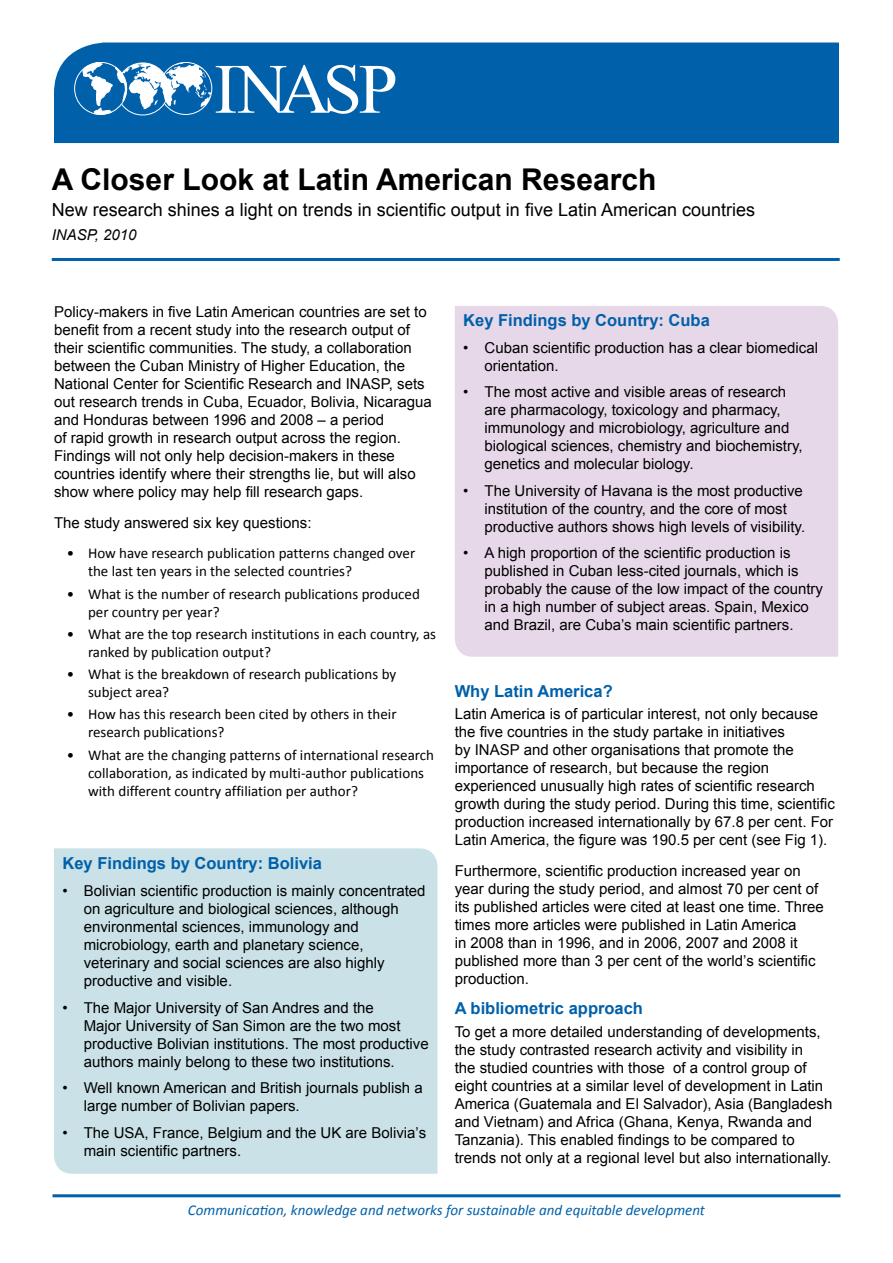
<style>
.page{position:relative;width:893px;height:1263px;background:#fff}
.page>*{position:absolute;margin:0;border:0;box-sizing:border-box;transform-origin:0 0}
.t1{font:700 30px "Arial";color:#000}
.t2{font:18px "Arial";color:#000}
.t3{font:700 16.5px "Arial";color:#0060a9}
.t4{font:15px/18px "Arial";color:#000}
.t5{font:15px/18px "Calibri";color:#000}
.t6{font:italic 15px "Calibri";color:#0060a9}
.t7{font:italic 15px "Arial";color:#000}
</style>
<div class="page">
<div style="left:54px;top:43px;width:785px;height:100px;background:#0060a9"></div>
<svg style="left:74px;top:62px;width:321px;height:53px"></svg>
<hr style="left:53px;top:258px;width:785px;height:3px;background:#0060a9">
<hr style="left:54px;top:1194px;width:785px;height:3px;background:#0060a9">
<div style="left:54px;top:848px;width:383px;height:326px;background:#c9e1e7"></div>
<div style="left:455px;top:306px;width:383px;height:351px;background:#e7d8e9"></div>
<h1 class="t1" style="left:52px;top:159px;width:606px">A Closer Look at Latin American Research</h1>
<p class="t2" style="left:52px;top:198px;width:705px">New research shines a light on trends in scientific output in five Latin American countries</p>
<p class="t7" style="left:52px;top:225px;width:86px">INASP, 2010</p>
<p class="t4" style="left:54px;top:303px;width:379px">Policy-makers in five Latin American countries are set to benefit from a recent study into the research output of their scientific communities. The study, a collaboration between the Cuban Ministry of Higher Education, the National Center for Scientific Research and INASP, sets out research trends in Cuba, Ecuador, Bolivia, Nicaragua and Honduras between 1996 and 2008 – a period<br>of rapid growth in research output across the region.<br>Findings will not only help decision-makers in these countries identify where their strengths lie, but will also show where policy may help fill research gaps.</p>
<p class="t4" style="left:54px;top:513px;width:259px">The study answered six key questions:</p>
<p class="t5" style="left:88px;top:544px;width:329px;text-indent:-21px">• How have research publication patterns changed over the last ten years in the selected countries?</p>
<p class="t5" style="left:88px;top:585px;width:333px;text-indent:-21px">• What is the number of research publications produced per country per year?</p>
<p class="t5" style="left:88px;top:625px;width:350px;text-indent:-21px">• What are the top research institutions in each country, as ranked by publication output?</p>
<p class="t5" style="left:88px;top:665px;width:310px;text-indent:-21px">• What is the breakdown of research publications by subject area?</p>
<p class="t5" style="left:88px;top:705px;width:310px;text-indent:-21px">• How has this research been cited by others in their research publications?</p>
<p class="t5" style="left:88px;top:746px;width:348px;text-indent:-21px">• What are the changing patterns of international research collaboration, as indicated by multi-author publications with different country affiliation per author?</p>
<p class="t3" style="left:63px;top:852px;width:261px">Key Findings by Country: Bolivia</p>
<p class="t4" style="left:84px;top:882px;width:343px;text-indent:-21px">• Bolivian scientific production is mainly concentrated on agriculture and biological sciences, although environmental sciences, immunology and microbiology, earth and planetary science, veterinary and social sciences are also highly productive and visible.</p>
<p class="t4" style="left:84px;top:998px;width:346px;text-indent:-21px">• The Major University of San Andres and the<br>Major University of San Simon are the two most productive Bolivian institutions. The most productive authors mainly belong to these two institutions.</p>
<p class="t4" style="left:84px;top:1079px;width:341px;text-indent:-21px">• Well known American and British journals publish a large number of Bolivian papers.</p>
<p class="t4" style="left:84px;top:1123px;width:344px;text-indent:-21px">• The USA, France, Belgium and the UK are Bolivia’s main scientific partners.</p>
<p class="t3" style="left:463px;top:310px;width:248px">Key Findings by Country: Cuba</p>
<p class="t4" style="left:484px;top:339px;width:335px;text-indent:-21px">• Cuban scientific production has a clear biomedical orientation.</p>
<p class="t4" style="left:484px;top:383px;width:320px;text-indent:-21px">• The most active and visible areas of research are pharmacology, toxicology and pharmacy, immunology and microbiology, agriculture and biological sciences, chemistry and biochemistry, genetics and molecular biology.</p>
<p class="t4" style="left:484px;top:482px;width:322px;text-indent:-21px">• The University of Havana is the most productive institution of the country, and the core of most productive authors shows high levels of visibility.</p>
<p class="t4" style="left:484px;top:544px;width:340px;text-indent:-21px">• A high proportion of the scientific production is published in Cuban less-cited journals, which is probably the cause of the low impact of the country in a high number of subject areas. Spain, Mexico and Brazil, are Cuba’s main scientific partners.</p>
<p class="t3" style="left:455px;top:680px;width:159px">Why Latin America?</p>
<p class="t4" style="left:455px;top:705px;width:382px">Latin America is of particular interest, not only because the five countries in the study partake in initiatives<br>by INASP and other organisations that promote the importance of research, but because the region experienced unusually high rates of scientific research growth during the study period. During this time, scientific production increased internationally by 67.8 per cent. For Latin America, the figure was 190.5 per cent (see Fig 1).</p>
<p class="t4" style="left:455px;top:861px;width:371px">Furthermore, scientific production increased year on year during the study period, and almost 70 per cent of its published articles were cited at least one time. Three times more articles were published in Latin America<br>in 2008 than in 1996, and in 2006, 2007 and 2008 it published more than 3 per cent of the world’s scientific production.</p>
<p class="t3" style="left:455px;top:998px;width:190px">A bibliometric approach</p>
<p class="t4" style="left:455px;top:1022px;width:379px">To get a more detailed understanding of developments, the study contrasted research activity and visibility in<br>the studied countries with those of a control group of eight countries at a similar level of development in Latin America (Guatemala and El Salvador), Asia (Bangladesh and Vietnam) and Africa (Ghana, Kenya, Rwanda and Tanzania). This enabled findings to be compared to trends not only at a regional level but also internationally.</p>
<p class="t6" style="left:188px;top:1200px;width:519px">Communication, knowledge and networks for sustainable and equitable development</p>
</div>
